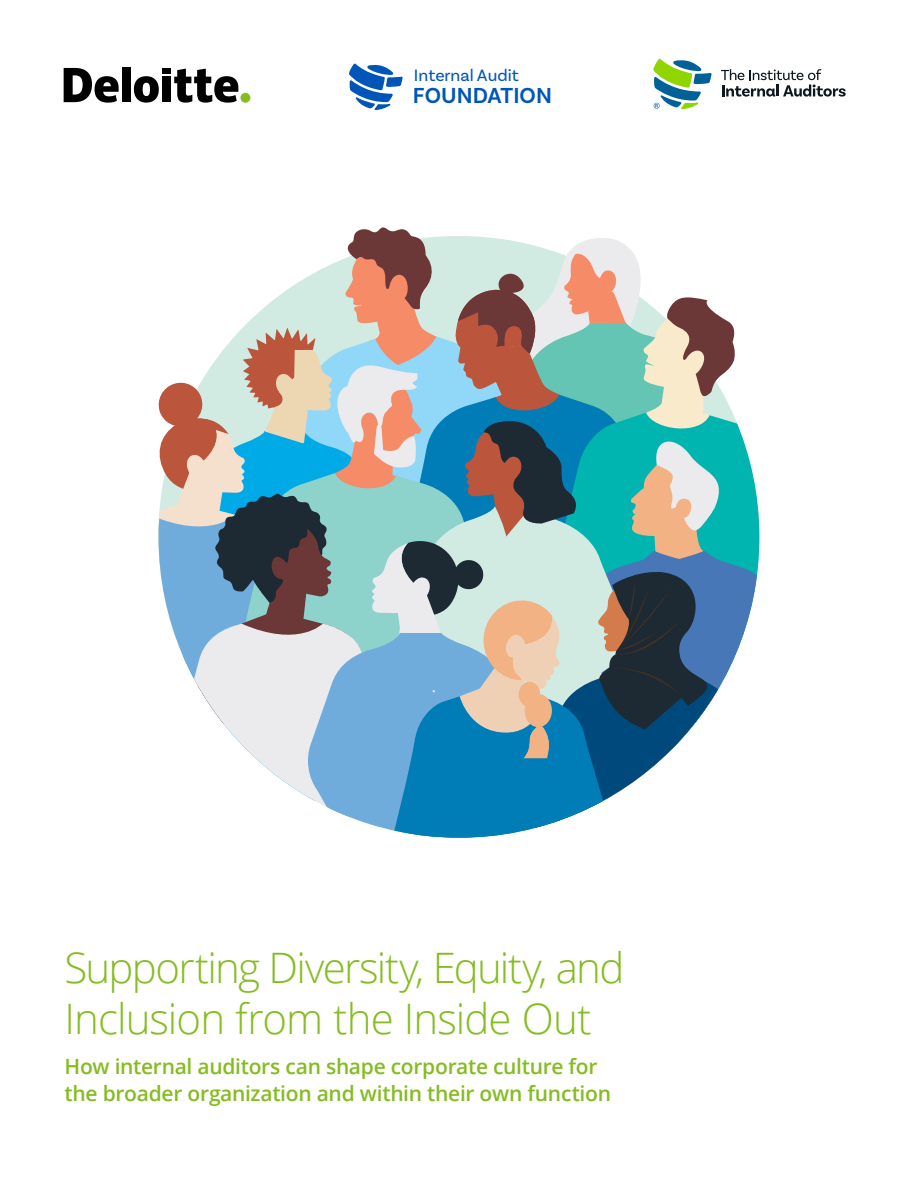
<style>
.page{position:relative;width:918px;height:1188px;background:#fff}
.page>*{position:absolute;margin:0;border:0;box-sizing:border-box;transform-origin:0 0}
.t1{font:300 42px/50.4px "Open Sans";letter-spacing:-.025em;color:#85bc22}
.t2{font:600 22.8px "Basic Sans";letter-spacing:.005em;color:#0055b8}
.t3{font:600 21px/27px "Open Sans";letter-spacing:-.015em;color:#85bc22}
.t4{font:17.25px "Basic Sans";color:#0055b8}
</style>
<div class="page">
<div style="left:240px;top:93px;width:10px;height:10px;background:#85bc22;border-radius:50%"></div>
<div style="left:122px;top:68px;width:9px;height:34px;background:#000"></div>
<svg style="left:134px;top:76px;width:25px;height:27px"></svg>
<div style="left:162px;top:77px;width:9px;height:25px;background:#000"></div>
<div style="left:162px;top:68px;width:9px;height:6px;background:#000"></div>
<svg style="left:174px;top:69px;width:64px;height:34px"></svg>
<svg style="left:64px;top:68px;width:55px;height:35px"></svg>
<svg style="left:349px;top:63px;width:54px;height:47px"></svg>
<svg style="left:653px;top:59px;width:59px;height:50px"></svg>
<svg style="left:721px;top:69px;width:125px;height:28px"></svg>
<svg style="left:158px;top:227px;width:601px;height:611px"></svg>
<p class="t4" style="left:414px;top:65px;width:106px">Internal Audit</p>
<p class="t2" style="left:413px;top:81px;width:141px">FOUNDATION</p>
<h1 class="t1" style="left:65px;top:942px;width:561px">Supporting Diversity, Equity, and<br>Inclusion from the Inside Out</h1>
<p class="t3" style="left:65px;top:1052px;width:548px">How internal auditors can shape corporate culture for the broader organization and within their own function</p>
</div>
